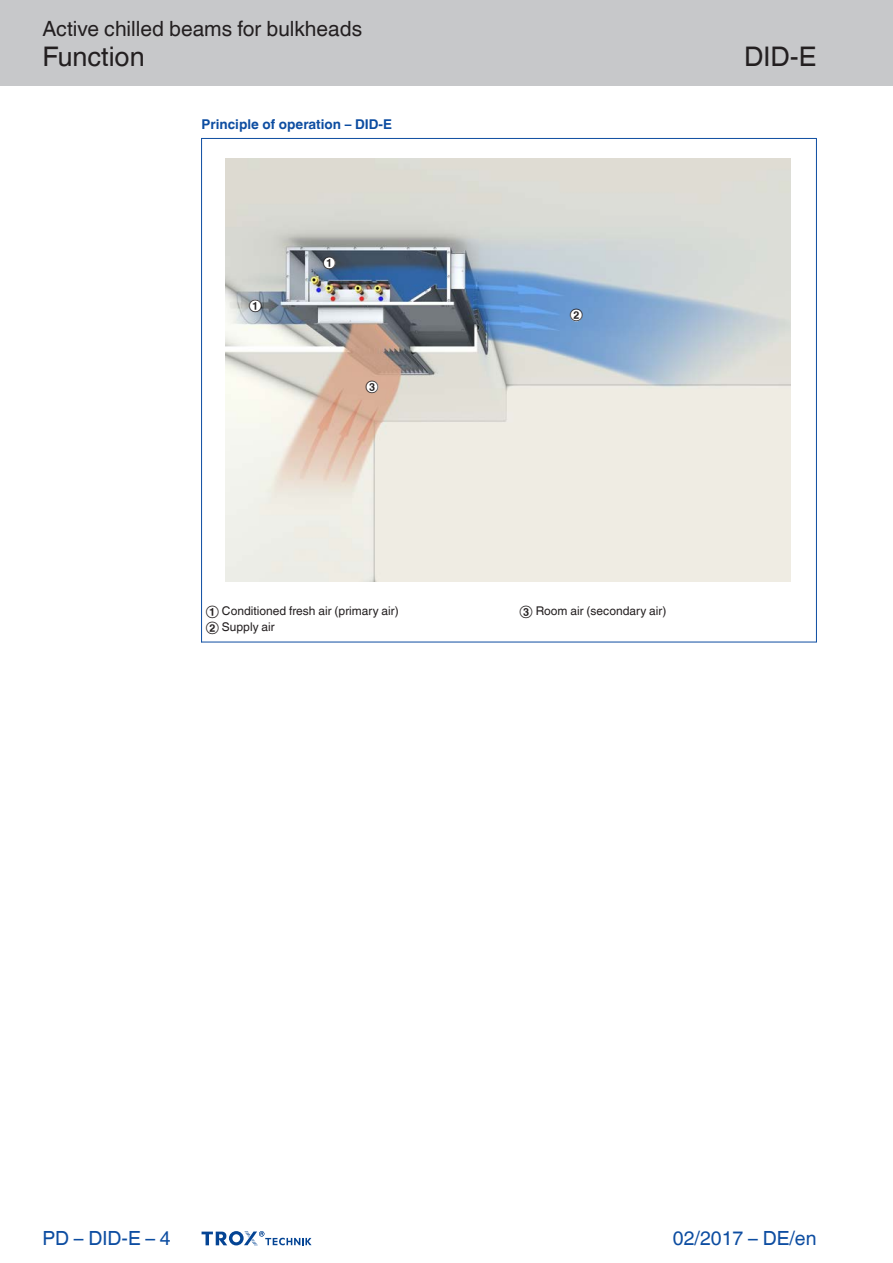
<style>
.page{position:relative;width:893px;height:1263px;background:#fff}
.page>*{position:absolute;margin:0;border:0;box-sizing:border-box;transform-origin:0 0}
.t1{font:27px "TROX Helvetica";color:#231f20}
.t2{font:21px "TROX Helvetica";color:#231f20}
.t3{font:19.5px "TROX Helvetica";color:#0d4da1}
.t4{font:700 13.5px "TROX Helvetica";color:#0d4da1}
.t5{font:12px/15.8px "TROX Helvetica";color:#231f20}
</style>
<div class="page">
<div style="left:0;top:0;width:893px;height:85px;background:#c7c8ca"></div>
<svg style="left:202px;top:1231px;width:110px;height:15px"></svg>
<img style="left:225px;top:158px;width:565px;height:424px">
<div style="left:249px;top:300px;width:12px;height:12px;background:#fff;border-radius:50%"></div>
<div style="left:366px;top:381px;width:13px;height:12px;background:#fff;border-radius:50%"></div>
<div style="left:324px;top:257px;width:11px;height:12px;background:#fff;border-radius:50%"></div>
<div style="left:570px;top:309px;width:12px;height:12px;background:#fff;border-radius:50%"></div>
<hr style="left:201px;top:138px;width:1px;height:504px;background:#0d4da1">
<hr style="left:816px;top:138px;width:1px;height:504px;background:#0d4da1">
<hr style="left:201px;top:138px;width:615px;height:1px;background:#0d4da1">
<hr style="left:201px;top:642px;width:615px;height:1px;background:#0d4da1">
<h2 class="t2" style="left:43px;top:17px;width:321px">Active chilled beams for bulkheads</h2>
<h1 class="t1" style="left:43px;top:41px;width:104px">Function</h1>
<p class="t4" style="left:202px;top:116px;width:192px">Principle of operation – DID-E</p>
<p class="t5" style="left:249px;top:297px;width:15px">①</p>
<p class="t5" style="left:323px;top:254px;width:15px">①</p>
<p class="t5" style="left:366px;top:378px;width:15px">③</p>
<p class="t5" style="left:570px;top:306px;width:15px">②</p>
<h1 class="t1" style="left:744px;top:41px;width:74px">DID-E</h1>
<p class="t5" style="left:206px;top:603px;width:194px">① Conditioned fresh air (primary air)<br>② Supply air</p>
<p class="t5" style="left:520px;top:603px;width:148px">③ Room air (secondary air)</p>
<h3 class="t3" style="left:43px;top:1227px;width:130px">PD – DID-E – 4</h3>
<h3 class="t3" style="left:673px;top:1227px;width:145px">02/2017 – DE/en</h3>
</div>
